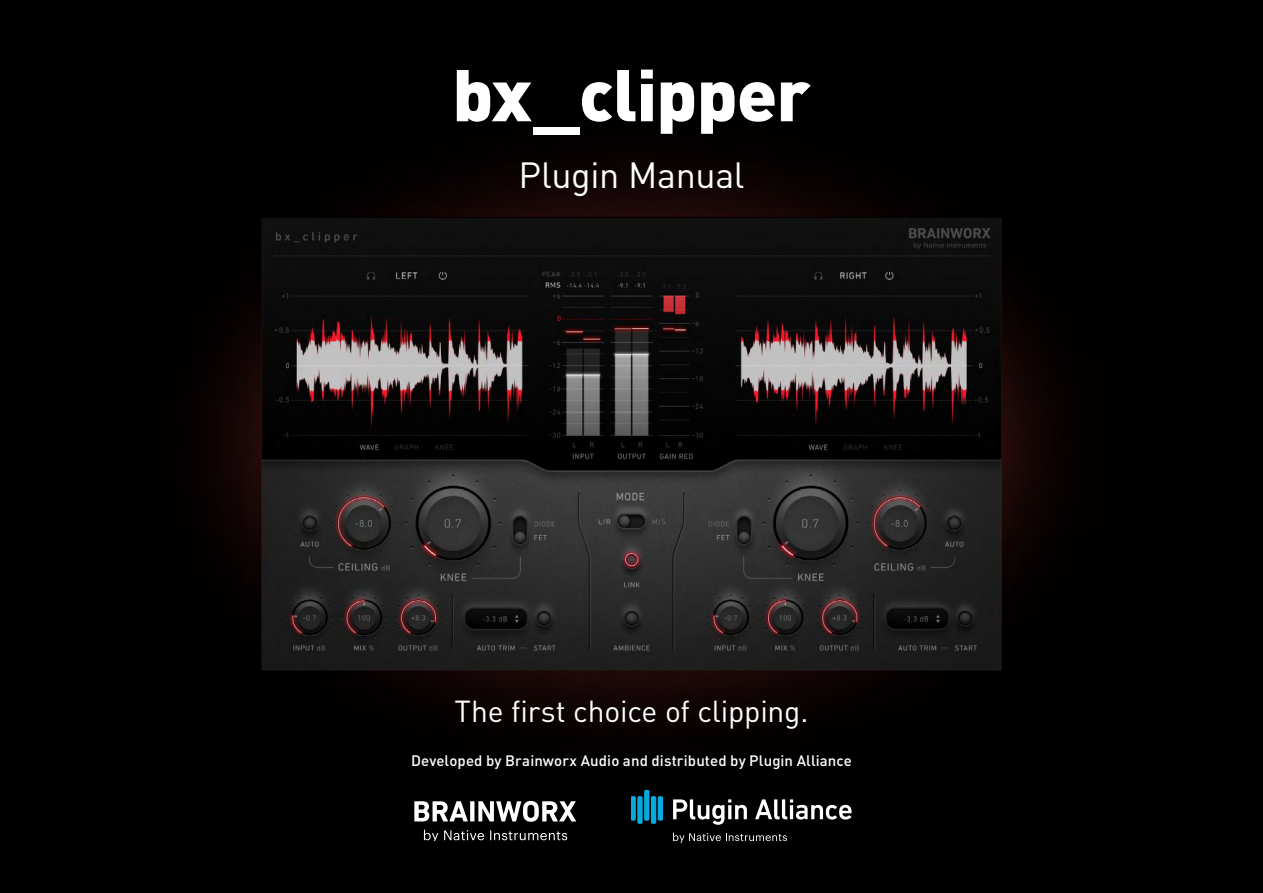
<style>
.page{position:relative;width:1263px;height:893px;background:#fff}
.page>*{position:absolute;margin:0;border:0;box-sizing:border-box;transform-origin:0 0}
.t1{font:900 72px "DIN Pro";letter-spacing:-.01em;color:#fff}
.t2{font:36px "DIN Pro";letter-spacing:-.01em;color:#fff}
.t3{font:30px "DIN Pro";letter-spacing:-.005em;color:#fff}
.t4{font:500 15px "DIN Pro";letter-spacing:.005em;color:#fff}
</style>
<div class="page">
<img style="left:0;top:0;width:1263px;height:893px">
<svg style="left:673px;top:799px;width:178px;height:26px"></svg>
<svg style="left:631px;top:790px;width:32px;height:34px"></svg>
<svg style="left:673px;top:833px;width:114px;height:10px"></svg>
<svg style="left:414px;top:801px;width:162px;height:21px"></svg>
<svg style="left:424px;top:830px;width:143px;height:11px"></svg>
<h1 class="t1" style="left:452px;top:46px;width:360px">bx_clipper</h1>
<h2 class="t2" style="left:518px;top:151px;width:228px">Plugin Manual</h2>
<h3 class="t3" style="left:454px;top:691px;width:356px">The first choice of clipping.</h3>
<p class="t4" style="left:411px;top:750px;width:442px">Developed by Brainworx Audio and distributed by Plugin Alliance</p>
</div>
